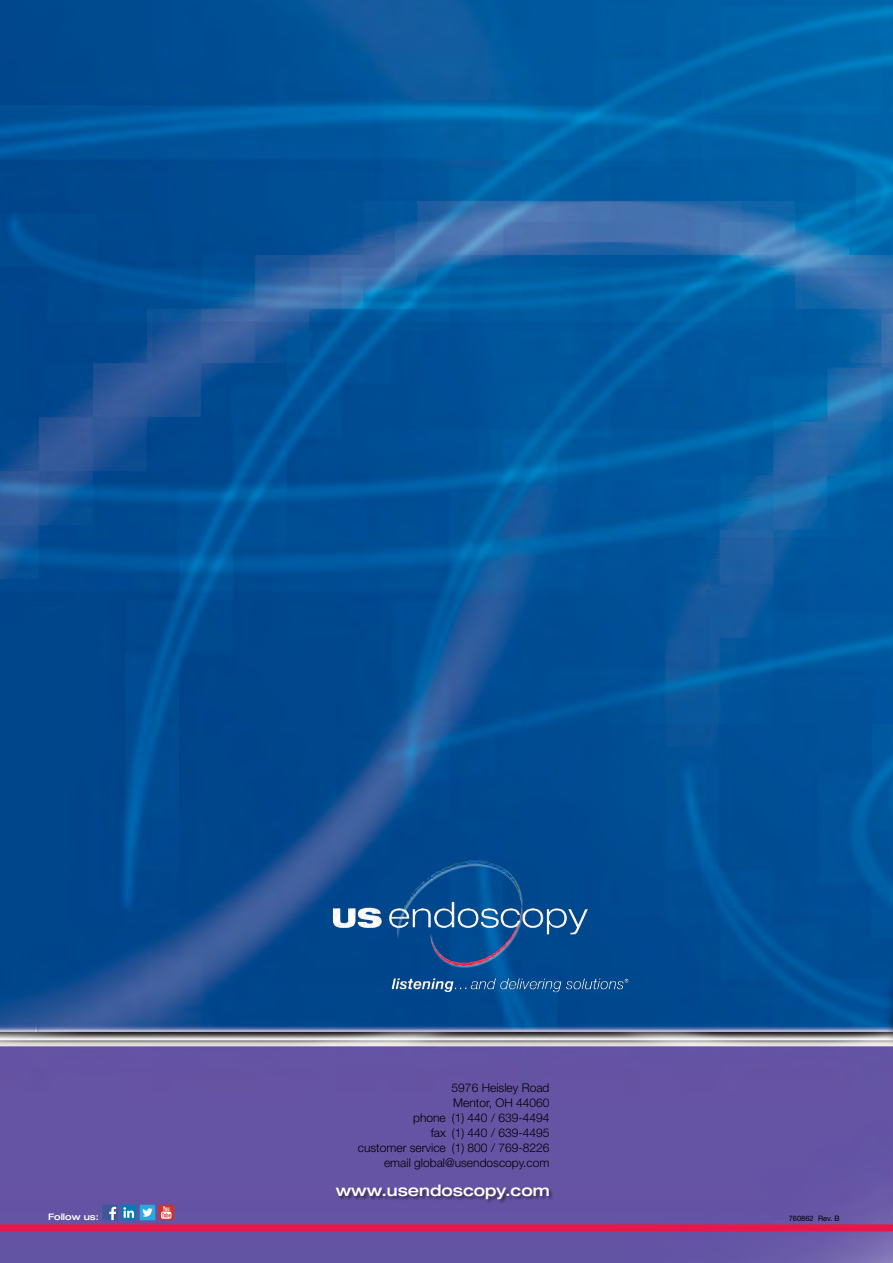
<style>
.page{position:relative;width:893px;height:1263px;background:#fff}
.page>*{position:absolute;margin:0;border:0;box-sizing:border-box;transform-origin:0 0}
.t1{font:500 expanded 15.75px "Helvetica Neue LT Std";color:#fff}
.t2{font:300 12px/15px "Helvetica Neue LT Pro";color:#000;text-align:right}
.t3{font:500 expanded 9px "Helvetica Neue LT Std";color:#fff}
.t4{font:7.5px "Helvetica Neue LT Std";color:#000}
</style>
<div class="page">
<img style="left:0;top:0;width:893px;height:1263px">
<div style="left:335px;top:1184px;width:218px;height:20px;background:#000;opacity:.5"></div>
<div style="left:884px;top:241px;width:9px;height:806px;background:#000;opacity:.75"></div>
<img style="left:892px;top:146px;width:1px;height:973px">
<div style="left:884px;top:507px;width:9px;height:541px;background:#000;opacity:.75"></div>
<div style="left:158px;top:1205px;width:16px;height:15px;background:#cd332d"></div>
<svg style="left:161px;top:1206px;width:10px;height:13px"></svg>
<div style="left:102px;top:1205px;width:16px;height:15px;background:#3b5999"></div>
<svg style="left:109px;top:1207px;width:7px;height:13px"></svg>
<div style="left:121px;top:1205px;width:16px;height:15px;background:#017bb6"></div>
<svg style="left:123px;top:1207px;width:11px;height:11px"></svg>
<div style="left:140px;top:1205px;width:15px;height:15px;background:#2aa8e0"></div>
<svg style="left:142px;top:1208px;width:11px;height:9px"></svg>
<img style="left:330px;top:851px;width:300px;height:148px">
<p class="t2" style="left:358px;top:1080px;width:193px">5976 Heisley Road<br>Mentor, OH 44060<br>phone (1) 440 / 639-4494<br>fax (1) 440 / 639-4495<br>customer service (1) 800 / 769-8226 email global@usendoscopy.com</p>
<h1 class="t1" style="left:336px;top:1181px;width:215px">www.usendoscopy.com</h1>
<p class="t3" style="left:48px;top:1211px;width:52px">Follow us:</p>
<p class="t4" style="left:789px;top:1214px;width:52px">760862 Rev. B</p>
</div>
